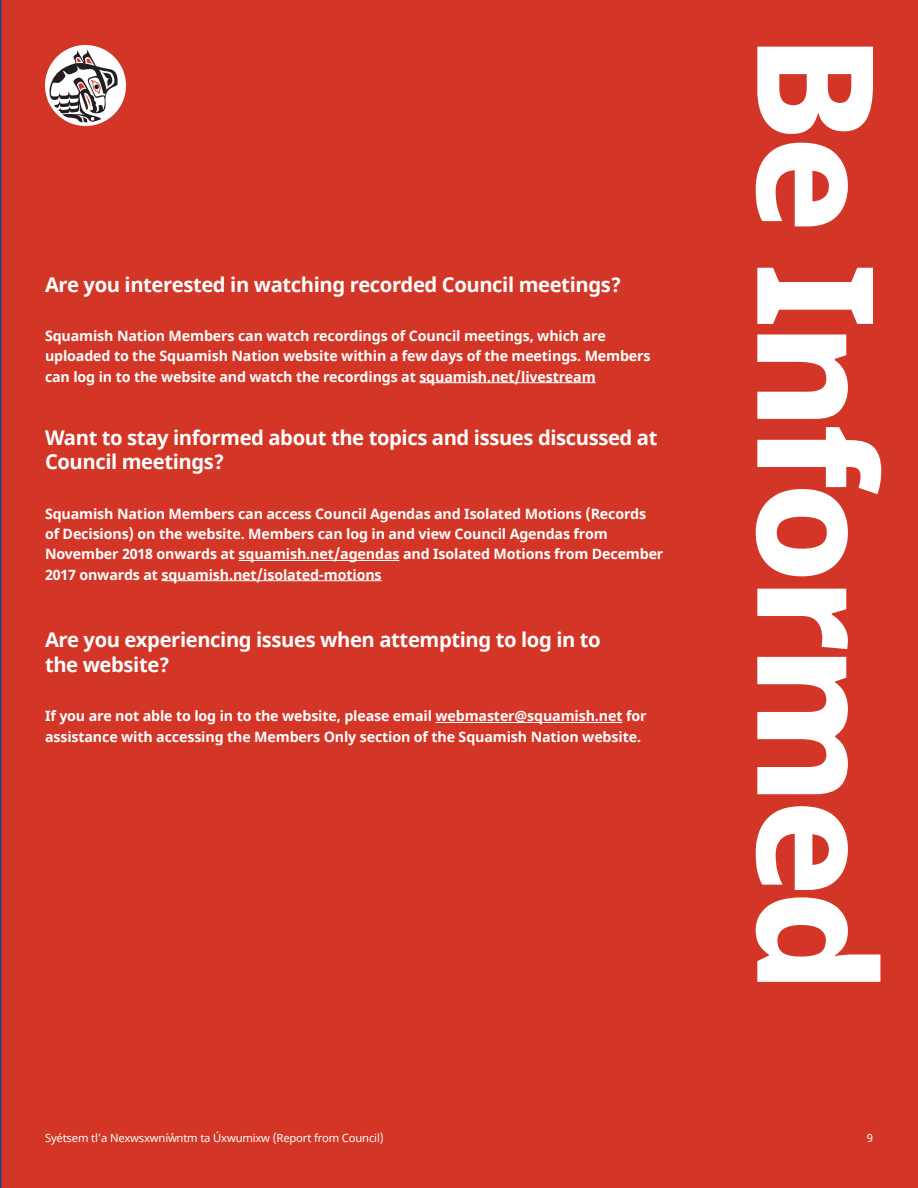
<style>
.page{position:relative;width:918px;height:1188px;background:#d33627}
.page>*{position:absolute;margin:0;border:0;box-sizing:border-box;transform-origin:0 0}
.Heading_1___108pt{font:800 162px "Noto Sans";letter-spacing:-.04em;color:#fff}
.Heading_5___13_5pt{font:700 20.25px/24.8px "Noto Sans";letter-spacing:-.02em;color:#fff}
.Heading_5___13_5pt-2{font:700 14.25px/20.2px "Noto Sans";letter-spacing:-.01em;color:#fff}
.Folio{font:11.25px "Noto Sans";letter-spacing:-.015em;color:#fff}
</style>
<div class="page">
<svg style="left:45px;top:45px;width:81px;height:81px"></svg>
<hr style="left:419px;top:382px;width:177px;height:1px;background:#fff">
<hr style="left:239px;top:560px;width:160px;height:1px;background:#fff">
<hr style="left:161px;top:580px;width:221px;height:1px;background:#fff">
<hr style="left:436px;top:722px;width:186px;height:1px;background:#fff">
<p class="Heading_5___13_5pt" style="left:45px;top:272px;width:578px">Are you interested in watching recorded Council meetings?</p>
<p class="Heading_5___13_5pt-2" style="left:45px;top:326px;width:607px">Squamish Nation Members can watch recordings of Council meetings, which are uploaded to the Squamish Nation website within a few days of the meetings. Members can log in to the website and watch the recordings at squamish.net/livestream</p>
<p class="Heading_5___13_5pt" style="left:45px;top:425px;width:614px">Want to stay informed about the topics and issues discussed at<br>Council meetings?</p>
<p class="Heading_5___13_5pt-2" style="left:45px;top:504px;width:620px">Squamish Nation Members can access Council Agendas and Isolated Motions (Records of Decisions) on the website. Members can log in and view Council Agendas from November 2018 onwards at squamish.net/agendas and Isolated Motions from December 2017 onwards at squamish.net/isolated-motions</p>
<p class="Heading_5___13_5pt" style="left:45px;top:628px;width:557px">Are you experiencing issues when attempting to log in to the website?</p>
<p class="Heading_5___13_5pt-2" style="left:45px;top:706px;width:603px">If you are not able to log in to the website, please email webmaster@squamish.net for assistance with accessing the Members Only section of the Squamish Nation website.</p>
<p class="Heading_1___108pt" style="left:935px;top:33px;width:962px;rotate:90deg">Be Informed</p>
<p class="Folio" style="left:45px;top:1131px;width:340px">Syétsem tl’a Nexwsxwníw̓ ntm ta Úxwumixw (Report from Council)</p>
<p class="Folio" style="left:867px;top:1131px;width:8px">9</p>
</div>
